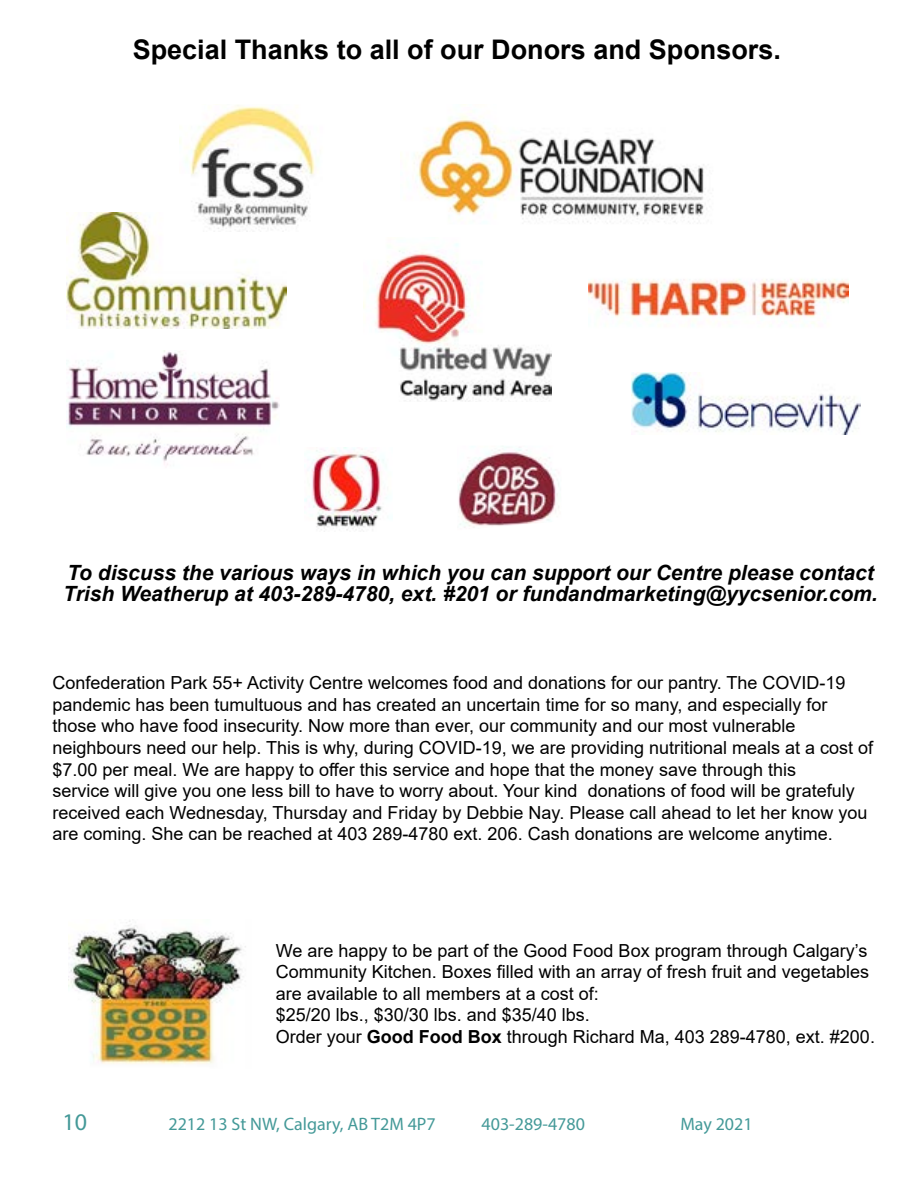
<style>
.page{position:relative;width:918px;height:1188px;background:#fff}
.page>*{position:absolute;margin:0;border:0;box-sizing:border-box;transform-origin:0 0}
.t1{font:700 27px "Arial";color:#000}
.t2{font:24px "Myriad Pro";color:#449998}
.t3{font:italic 700 21px/21.6px "Arial";color:#000}
.t4{font:18px/21.6px "Arial";color:#000}
.t5{font:18px "Myriad Pro";color:#449998}
.s1{font-weight:700}
</style>
<div class="page">
<img style="left:68px;top:920px;width:178px;height:145px">
<img style="left:304px;top:448px;width:83px;height:82px">
<img style="left:458px;top:446px;width:101px;height:82px">
<img style="left:414px;top:104px;width:293px;height:120px">
<img style="left:67px;top:213px;width:219px;height:116px">
<img style="left:179px;top:105px;width:136px;height:127px">
<img style="left:589px;top:279px;width:259px;height:47px">
<img style="left:67px;top:350px;width:212px;height:115px">
<img style="left:631px;top:373px;width:229px;height:62px">
<img style="left:363px;top:243px;width:188px;height:158px">
<h1 class="t1" style="left:133px;top:31px;width:650px">Special Thanks to all of our Donors and Sponsors.</h1>
<p class="t3" style="left:63px;top:562px;width:816px">To discuss the various ways in which you can support our Centre please contact<br>Trish Weatherup at 403-289-4780, ext. #201 or fundandmarketing@yycsenior.com.</p>
<p class="t4" style="left:52px;top:672px;width:822px">Confederation Park 55+ Activity Centre welcomes food and donations for our pantry. The COVID-19 pandemic has been tumultuous and has created an uncertain time for so many, and especially for those who have food insecurity. Now more than ever, our community and our most vulnerable neighbours need our help. This is why, during COVID-19, we are providing nutritional meals at a cost of $7.00 per meal. We are happy to offer this service and hope that the money save through this<br>service will give you one less bill to have to worry about. Your kind donations of food will be gratefuly received each Wednesday, Thursday and Friday by Debbie Nay. Please call ahead to let her know you are coming. She can be reached at 403 289-4780 ext. 206. Cash donations are welcome anytime.</p>
<p class="t4" style="left:276px;top:939px;width:601px">We are happy to be part of the Good Food Box program through Calgary’s Community Kitchen. Boxes filled with an array of fresh fruit and vegetables are available to all members at a cost of:<br>$25/20 lbs., $30/30 lbs. and $35/40 lbs.<br>Order your <span class="s1">Good Food Box</span> through Richard Ma, 403 289-4780, ext. #200.</p>
<h2 class="t2" style="left:63px;top:1107px;width:26px">10</h2>
<p class="t5" style="left:169px;top:1113px;width:269px">2212 13 St NW, Calgary, AB T2M 4P7</p>
<p class="t5" style="left:482px;top:1113px;width:105px">403-289-4780</p>
<p class="t5" style="left:680px;top:1113px;width:74px">May 2021</p>
</div>
